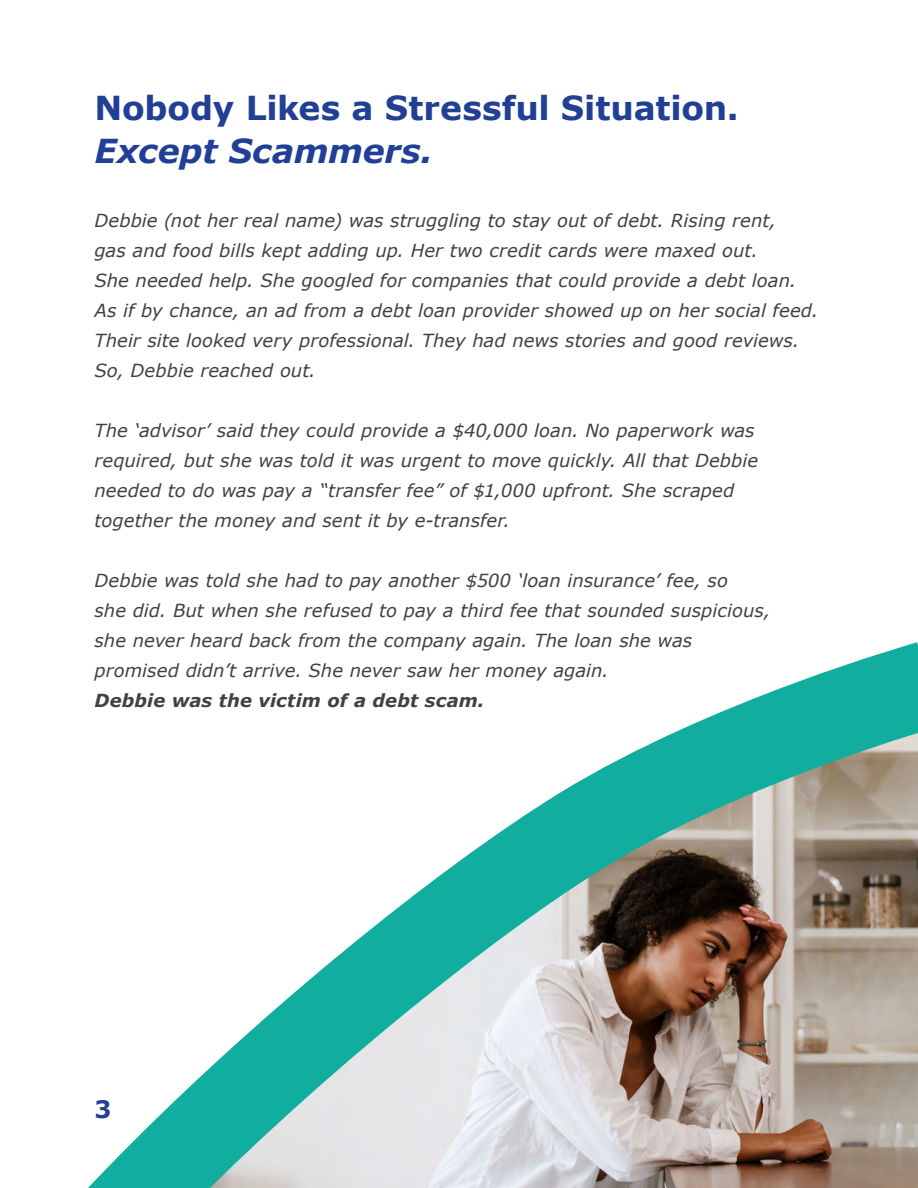
<style>
.page{position:relative;width:918px;height:1188px;background:#fff}
.page>*{position:absolute;margin:0;border:0;box-sizing:border-box;transform-origin:0 0}
.t1{font:700 33px "Verdana";letter-spacing:-.005em;color:#223f96}
.t2{font:italic 700 33px "Verdana";color:#223f96}
.t3{font:700 24px "Verdana";color:#223f96}
.t4{font:italic 18px/30px "Verdana";letter-spacing:.005em;color:#414042}
.t5{font:italic 700 18px "Verdana";letter-spacing:.005em;color:#414042}
</style>
<div class="page">
<svg style="left:88px;top:642px;width:830px;height:546px"></svg>
<h1 class="t1" style="left:94px;top:86px;width:646px">Nobody Likes a Stressful Situation.</h1>
<h1 class="t2" style="left:94px;top:130px;width:340px">Except Scammers.</h1>
<p class="t4" style="left:94px;top:206px;width:725px">Debbie (not her real name) was struggling to stay out of debt. Rising rent,<br>gas and food bills kept adding up. Her two credit cards were maxed out.<br>She needed help. She googled for companies that could provide a debt loan.<br>As if by chance, an ad from a debt loan provider showed up on her social feed.<br>Their site looked very professional. They had news stories and good reviews.<br>So, Debbie reached out.</p>
<p class="t4" style="left:94px;top:416px;width:665px">The ‘advisor’ said they could provide a $40,000 loan. No paperwork was required, but she was told it was urgent to move quickly. All that Debbie needed to do was pay a “transfer fee” of $1,000 upfront. She scraped together the money and sent it by e-transfer.</p>
<p class="t4" style="left:94px;top:566px;width:677px">Debbie was told she had to pay another $500 ‘loan insurance’ fee, so<br>she did. But when she refused to pay a third fee that sounded suspicious, she never heard back from the company again. The loan she was promised didn’t arrive. She never saw her money again.</p>
<p class="t5" style="left:94px;top:689px;width:391px">Debbie was the victim of a debt scam.</p>
<h2 class="t3" style="left:94px;top:1093px;width:19px">3</h2>
</div>
